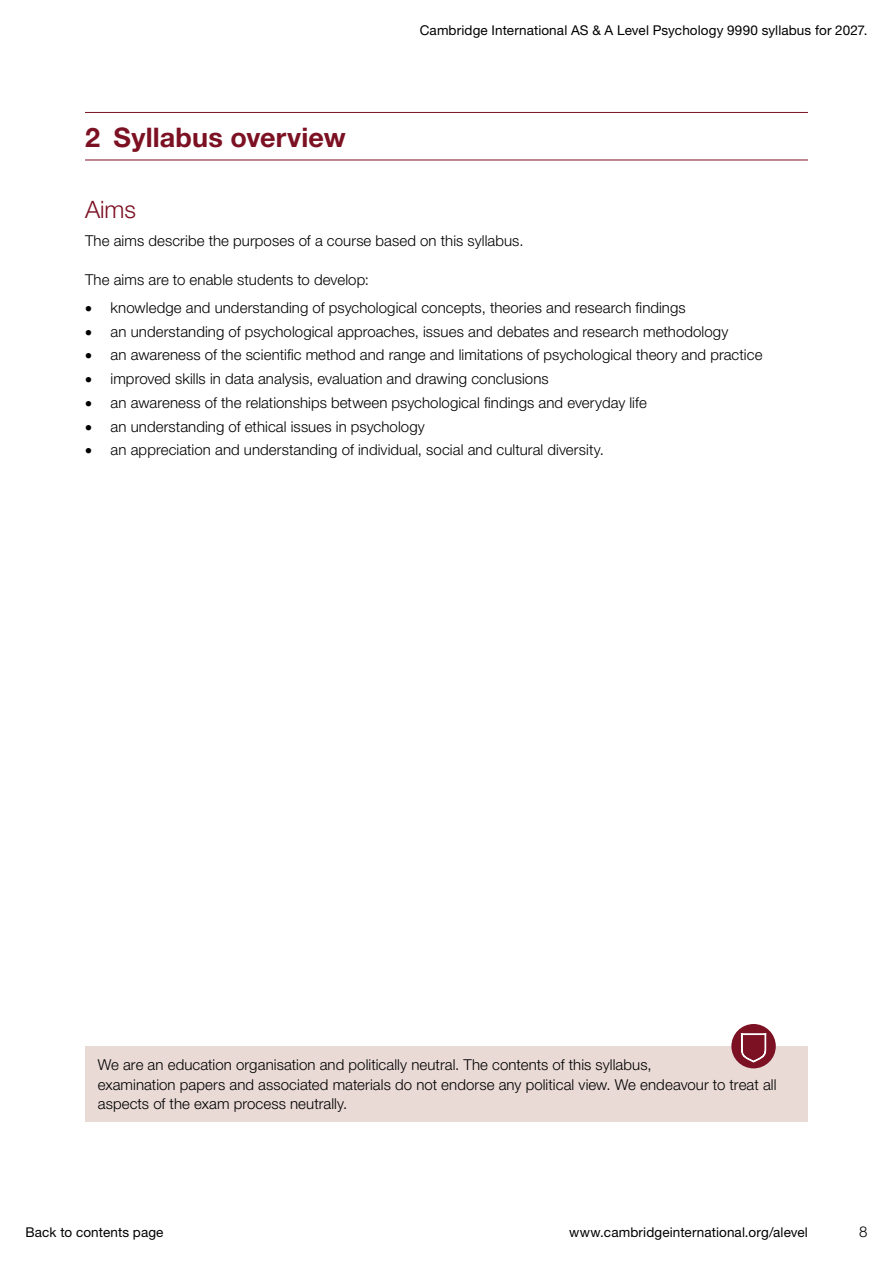
<style>
.page{position:relative;width:893px;height:1263px;background:#fff}
.page>*{position:absolute;margin:0;border:0;box-sizing:border-box;transform-origin:0 0}
.H1_Section_header{font:700 27px "Helvetica Neue LTW1 G";letter-spacing:.005em;color:#7c1123}
.H2_Main_heading_after_H1{font:300 24px "Helvetica Neue LTW1 G";color:#7c1123}
.Bullets{font:300 15px "Helvetica Neue LTW1 G";letter-spacing:.005em;color:#000}
.Body_text{font:300 15px/19.5px "Helvetica Neue LTW1 G";letter-spacing:.005em;color:#000}
.Bullets_last_one{font:300 15px "Helvetica Neue LTW1 G";letter-spacing:.005em;color:#000}
.First_para_before_bullets{font:300 15px "Helvetica Neue LTW1 G";letter-spacing:.005em;color:#000}
.t1{font:13.5px "Helvetica Neue LTW1 G";letter-spacing:.01em;color:#000}
</style>
<div class="page">
<hr style="left:85px;top:112px;width:723px;height:1px;background:#7c1123">
<hr style="left:85px;top:160px;width:723px;height:1px;background:#7c1123">
<div style="left:85px;top:1047px;width:723px;height:75px;background:#e9dad6"></div>
<div style="left:731px;top:1024px;width:45px;height:44px;background:#7c1123;border-radius:50%"></div>
<svg style="left:741px;top:1033px;width:25px;height:29px"></svg>
<h1 class="H1_Section_header" style="left:85px;top:121px;width:262px">2 Syllabus overview</h1>
<p class="t1" style="left:420px;top:22px;width:449px">Cambridge International AS &amp; A Level Psychology 9990 syllabus for 2027.</p>
<h2 class="H2_Main_heading_after_H1" style="left:85px;top:195px;width:52px">Aims</h2>
<p class="Body_text" style="left:85px;top:231px;width:440px">The aims describe the purposes of a course based on this syllabus.</p>
<p class="First_para_before_bullets" style="left:85px;top:270px;width:285px">The aims are to enable students to develop:</p>
<p class="Bullets" style="left:85px;top:298px;width:602px">• knowledge and understanding of psychological concepts, theories and research findings</p>
<p class="Bullets" style="left:85px;top:322px;width:645px">• an understanding of psychological approaches, issues and debates and research methodology</p>
<p class="Bullets" style="left:85px;top:346px;width:679px">• an awareness of the scientific method and range and limitations of psychological theory and practice</p>
<p class="Bullets" style="left:85px;top:370px;width:465px">• improved skills in data analysis, evaluation and drawing conclusions</p>
<p class="Bullets" style="left:85px;top:393px;width:563px">• an awareness of the relationships between psychological findings and everyday life</p>
<p class="Bullets" style="left:85px;top:417px;width:341px">• an understanding of ethical issues in psychology</p>
<p class="Bullets_last_one" style="left:85px;top:441px;width:520px">• an appreciation and understanding of individual, social and cultural diversity.</p>
<p class="Body_text" style="left:98px;top:1055px;width:680px">We are an education organisation and politically neutral. The contents of this syllabus,<br>examination papers and associated materials do not endorse any political view. We endeavour to treat all aspects of the exam process neutrally.</p>
<p class="t1" style="left:26px;top:1224px;width:140px">Back to contents page</p>
<p class="t1" style="left:569px;top:1224px;width:240px">www.cambridgeinternational.org/alevel</p>
<p class="Body_text" style="left:859px;top:1222px;width:10px">8</p>
</div>
